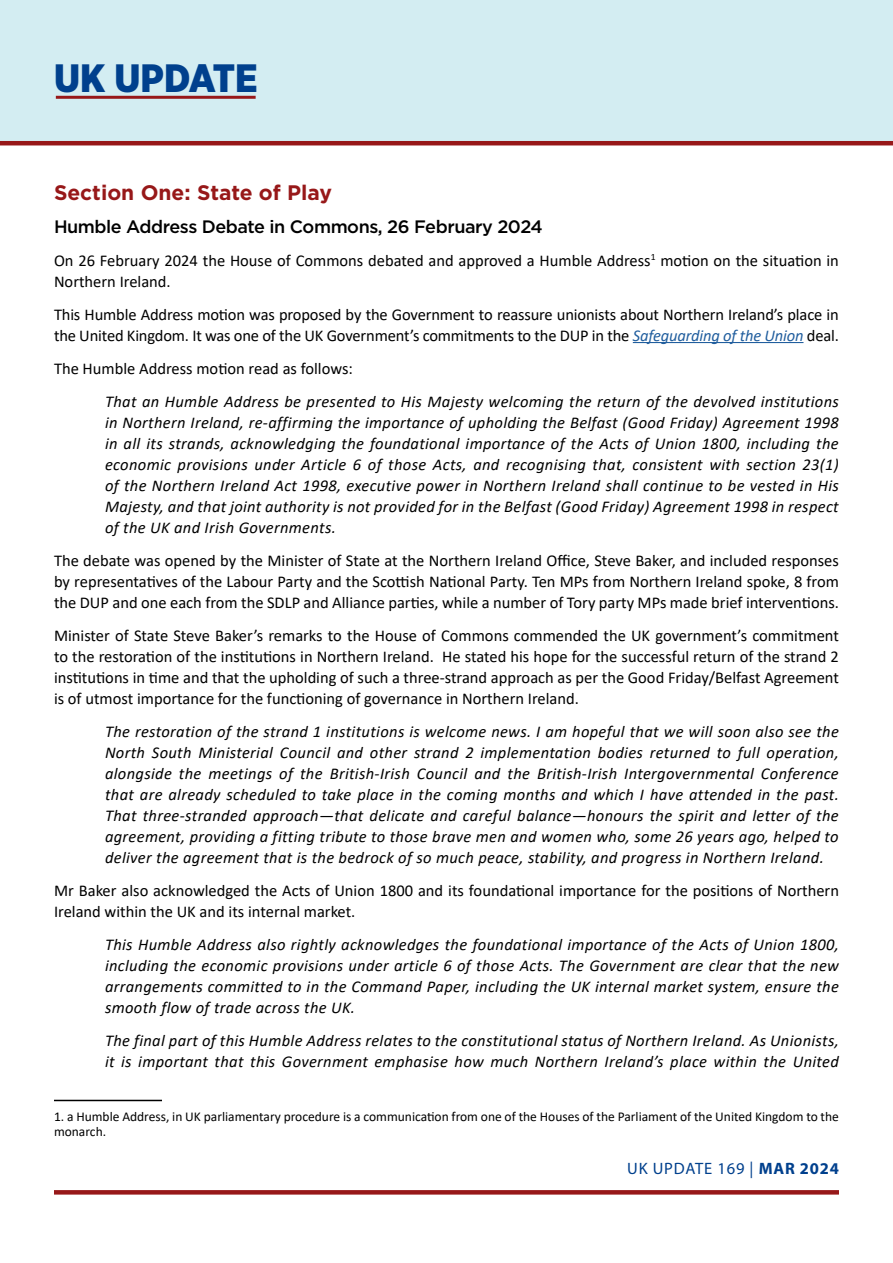
<style>
.page{position:relative;width:893px;height:1263px;background:#fff}
.page>*{position:absolute;margin:0;border:0;box-sizing:border-box;transform-origin:0 0}
.t1{font:900 39.6px "Gotham Narrow";color:#00408d}
.t2{font:700 21px "Gotham";color:#971819}
.t3{font:500 18px "Gotham";letter-spacing:-.025em;color:#000}
.t4{font:italic 16.5px/21px "Calibri";letter-spacing:.02em;color:#000;text-align:justify}
.t5{font:16.5px/21px "Calibri";color:#000}
.t6{font:16.5px "Myriad Pro";letter-spacing:.05em;color:#00408d}
.t7{font:13.5px/15px "Calibri";color:#000}
.s1{font-style:italic;color:#215e9e}
.s2{font-weight:700}
</style>
<div class="page">
<div style="left:0;top:0;width:893px;height:142px;background:#d3edf2"></div>
<hr style="left:0;top:141px;width:893px;height:4px;background:#971819">
<hr style="left:56px;top:96px;width:200px;height:3px;background:#971819">
<svg style="left:54px;top:1190px;width:785px;height:4px;background:#991d1e"></svg>
<hr style="left:633px;top:342px;width:170px;height:1px;background:#215e9e">
<hr style="left:54px;top:1100px;width:108px;height:1px;background:#000">
<h1 class="t1" style="left:54px;top:52px;width:205px">UK UPDATE</h1>
<p class="t2" style="left:54px;top:178px;width:280px">Section One: State of Play</p>
<p class="t3" style="left:54px;top:214px;width:490px">Humble Address Debate in Commons, 26 February 2024</p>
<p class="t5" style="left:54px;top:249px;width:786px">On 26 February 2024 the House of Commons debated and approved a Humble Address<sup>1</sup> motion on the situation in<br>Northern Ireland.</p>
<p class="t5" style="left:54px;top:303px;width:786px">This Humble Address motion was proposed by the Government to reassure unionists about Northern Ireland’s place in the United Kingdom. It was one of the UK Government’s commitments to the DUP in the <span class="s1">Safeguarding of the Union</span> deal.</p>
<p class="t5" style="left:54px;top:357px;width:300px">The Humble Address motion read as follows:</p>
<p class="t4" style="left:105px;top:390px;width:735px">That an Humble Address be presented to His Majesty welcoming the return of the devolved institutions in Northern Ireland, re-affirming the importance of upholding the Belfast (Good Friday) Agreement 1998 in all its strands, acknowledging the foundational importance of the Acts of Union 1800, including the economic provisions under Article 6 of those Acts, and recognising that, consistent with section 23(1) of the Northern Ireland Act 1998, executive power in Northern Ireland shall continue to be vested in His Majesty, and that joint authority is not provided for in the Belfast (Good Friday) Agreement 1998 in respect of the UK and Irish Governments.</p>
<p class="t5" style="left:54px;top:549px;width:786px;text-align:justify">The debate was opened by the Minister of State at the Northern Ireland Office, Steve Baker, and included responses by representatives of the Labour Party and the Scottish National Party. Ten MPs from Northern Ireland spoke, 8 from the DUP and one each from the SDLP and Alliance parties, while a number of Tory party MPs made brief interventions.</p>
<p class="t5" style="left:54px;top:624px;width:786px;text-align:justify">Minister of State Steve Baker’s remarks to the House of Commons commended the UK government’s commitment to the restoration of the institutions in Northern Ireland. He stated his hope for the successful return of the strand 2 institutions in time and that the upholding of such a three-strand approach as per the Good Friday/Belfast Agreement is of utmost importance for the functioning of governance in Northern Ireland.</p>
<p class="t4" style="left:105px;top:720px;width:735px">The restoration of the strand 1 institutions is welcome news. I am hopeful that we will soon also see the North South Ministerial Council and other strand 2 implementation bodies returned to full operation, alongside the meetings of the British-Irish Council and the British-Irish Intergovernmental Conference that are already scheduled to take place in the coming months and which I have attended in the past.<br>That three-stranded approach—that delicate and careful balance—honours the spirit and letter of the agreement, providing a fitting tribute to those brave men and women who, some 26 years ago, helped to deliver the agreement that is the bedrock of so much peace, stability, and progress in Northern Ireland.</p>
<p class="t5" style="left:54px;top:879px;width:786px">Mr Baker also acknowledged the Acts of Union 1800 and its foundational importance for the positions of Northern<br>Ireland within the UK and its internal market.</p>
<p class="t4" style="left:105px;top:933px;width:735px">This Humble Address also rightly acknowledges the foundational importance of the Acts of Union 1800, including the economic provisions under article 6 of those Acts. The Government are clear that the new arrangements committed to in the Command Paper, including the UK internal market system, ensure the smooth flow of trade across the UK.</p>
<p class="t4" style="left:105px;top:1029px;width:735px">The final part of this Humble Address relates to the constitutional status of Northern Ireland. As Unionists, it is important that this Government emphasise how much Northern Ireland’s place within the United</p>
<p class="t7" style="left:54px;top:1109px;width:786px">1. a Humble Address, in UK parliamentary procedure is a communication from one of the Houses of the Parliament of the United Kingdom to the monarch.</p>
<p class="t6" style="left:627px;top:1158px;width:213px">UK UPDATE 169 | <span class="s2">MAR 2024</span></p>
</div>
